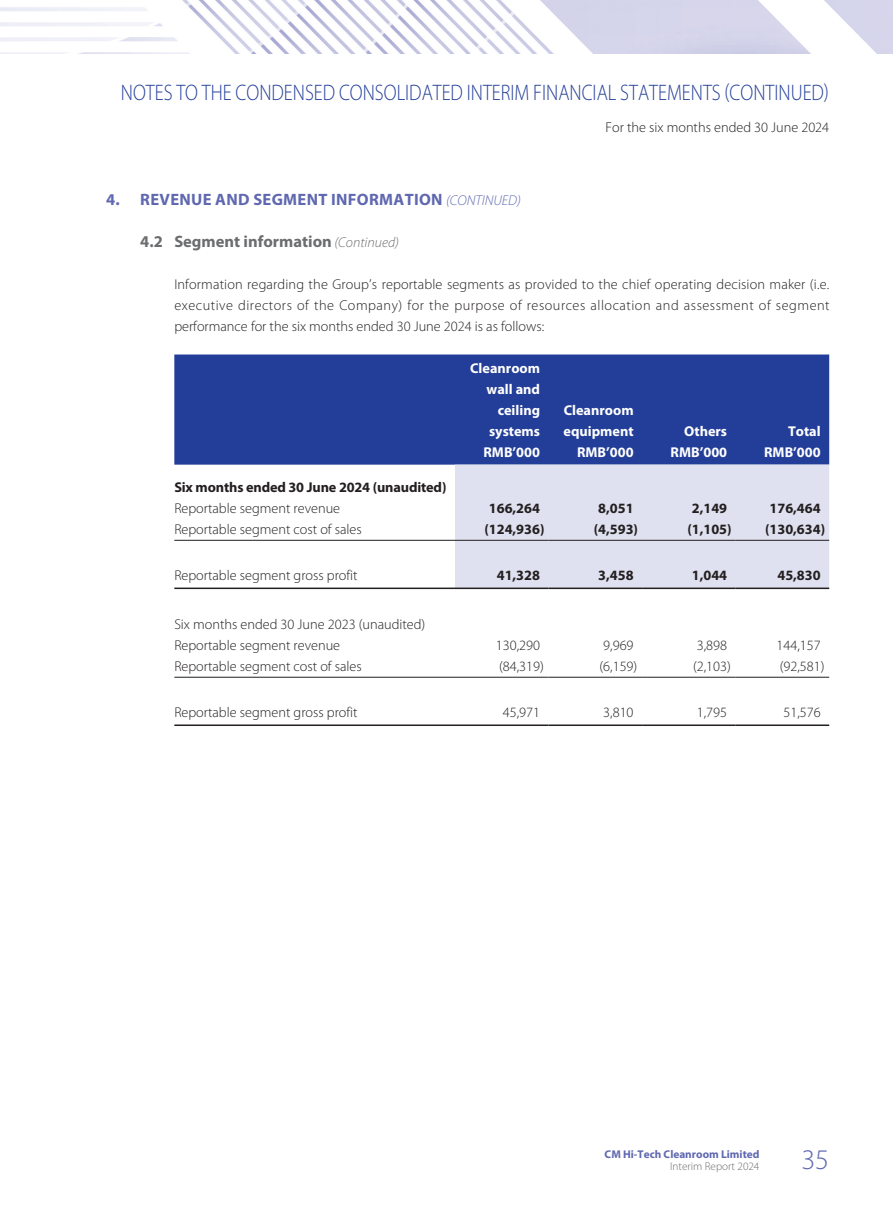
<style>
.page{position:relative;width:893px;height:1212px;background:#fff}
.page>*{position:absolute;margin:0;border:0;box-sizing:border-box;transform-origin:0 0}
.t1{font:300 28.5px "Myriad Pro";color:#5f68b0}
.t2{font:300 22.5px "Myriad Pro";color:#233e98;scale:.85 1}
._01_H1{font:700 16.5px "Myriad Pro";letter-spacing:.02em;color:#5f68b0}
._02_H2{font:700 16.5px "Myriad Pro";color:#6c6d70}
._50_Table_txt{font:300 14.25px "Myriad Pro";color:#231f20}
._00_txt{font:300 14.25px/21px "Myriad Pro";color:#231f20;text-align:justify}
._50_Table_txt-2{font:700 14.25px "Myriad Pro";color:#231f20}
._50_Table_txt-3{font:700 14.25px "Myriad Pro";color:#fff}
.t3{font:700 11.25px "Myriad Pro";color:#5f68b0}
.t4{font:300 11.25px "Myriad Pro";color:#6c6d70}
.s1{font-weight:300;font-style:italic;font-size:14.25px}
</style>
<div class="page">
<img style="left:0;top:0;width:893px;height:53px">
<div style="left:174px;top:354px;width:655px;height:111px;background:#233e98"></div>
<div style="left:455px;top:465px;width:374px;height:122px;background:#e0e1f0"></div>
<hr style="left:174px;top:540px;width:281px;height:1px;background:#231f20">
<hr style="left:455px;top:540px;width:93px;height:1px;background:#231f20">
<hr style="left:548px;top:540px;width:94px;height:1px;background:#231f20">
<hr style="left:642px;top:540px;width:94px;height:1px;background:#231f20">
<hr style="left:736px;top:540px;width:93px;height:1px;background:#231f20">
<hr style="left:174px;top:587px;width:281px;height:2px;background:#231f20">
<hr style="left:455px;top:587px;width:93px;height:2px;background:#231f20">
<hr style="left:548px;top:587px;width:94px;height:2px;background:#231f20">
<hr style="left:642px;top:587px;width:94px;height:2px;background:#231f20">
<hr style="left:736px;top:587px;width:93px;height:2px;background:#231f20">
<hr style="left:174px;top:677px;width:281px;height:1px;background:#231f20">
<hr style="left:455px;top:677px;width:93px;height:1px;background:#231f20">
<hr style="left:548px;top:677px;width:94px;height:1px;background:#231f20">
<hr style="left:642px;top:677px;width:94px;height:1px;background:#231f20">
<hr style="left:736px;top:677px;width:93px;height:1px;background:#231f20">
<hr style="left:174px;top:724px;width:281px;height:2px;background:#231f20">
<hr style="left:455px;top:724px;width:93px;height:2px;background:#231f20">
<hr style="left:548px;top:724px;width:94px;height:2px;background:#231f20">
<hr style="left:642px;top:724px;width:94px;height:2px;background:#231f20">
<hr style="left:736px;top:724px;width:93px;height:2px;background:#231f20">
<h2 class="t2" style="left:121px;top:79px;width:834px">NOTES TO THE CONDENSED CONSOLIDATED INTERIM FINANCIAL STATEMENTS (CONTINUED)</h2>
<p class="_00_txt" style="left:606px;top:117px;width:225px">For the six months ended 30 June 2024</p>
<p class="_01_H1" style="left:106px;top:189px;width:416px">4. REVENUE AND SEGMENT INFORMATION <span class="s1">(CONTINUED)</span></p>
<p class="_02_H2" style="left:140px;top:231px;width:260px">4.2 Segment information <span class="s1">(Continued)</span></p>
<p class="_00_txt" style="left:174px;top:274px;width:657px">Information regarding the Group’s reportable segments as provided to the chief operating decision maker (i.e. executive directors of the Company) for the purpose of resources allocation and assessment of segment performance for the six months ended 30 June 2024 is as follows:</p>
<p class="_50_Table_txt-3" style="left:470px;top:359px;width:71px">Cleanroom</p>
<p class="_50_Table_txt-3" style="left:487px;top:380px;width:55px">wall and</p>
<p class="_50_Table_txt-3" style="left:498px;top:401px;width:44px">ceiling</p>
<p class="_50_Table_txt-3" style="left:489px;top:422px;width:53px">systems</p>
<p class="_50_Table_txt-3" style="left:564px;top:401px;width:71px">Cleanroom</p>
<p class="_50_Table_txt-3" style="left:563px;top:422px;width:72px">equipment</p>
<p class="_50_Table_txt-3" style="left:684px;top:422px;width:44px">Others</p>
<p class="_50_Table_txt-3" style="left:788px;top:422px;width:34px">Total</p>
<p class="_50_Table_txt-3" style="left:483px;top:443px;width:58px">RMB’000</p>
<p class="_50_Table_txt-3" style="left:577px;top:443px;width:58px">RMB’000</p>
<p class="_50_Table_txt-3" style="left:671px;top:443px;width:58px">RMB’000</p>
<p class="_50_Table_txt-3" style="left:764px;top:443px;width:58px">RMB’000</p>
<p class="_50_Table_txt-2" style="left:174px;top:478px;width:274px">Six months ended 30 June 2024 (unaudited)</p>
<p class="_50_Table_txt" style="left:174px;top:499px;width:167px">Reportable segment revenue</p>
<p class="_50_Table_txt-2" style="left:489px;top:499px;width:53px">166,264</p>
<p class="_50_Table_txt-2" style="left:598px;top:499px;width:37px">8,051</p>
<p class="_50_Table_txt-2" style="left:692px;top:499px;width:37px">2,149</p>
<p class="_50_Table_txt-2" style="left:769px;top:499px;width:53px">176,464</p>
<p class="_50_Table_txt" style="left:174px;top:520px;width:189px">Reportable segment cost of sales</p>
<p class="_50_Table_txt-2" style="left:484px;top:520px;width:62px">(124,936)</p>
<p class="_50_Table_txt-2" style="left:594px;top:520px;width:46px">(4,593)</p>
<p class="_50_Table_txt-2" style="left:687px;top:520px;width:46px">(1,105)</p>
<p class="_50_Table_txt-2" style="left:765px;top:520px;width:62px">(130,634)</p>
<p class="_50_Table_txt" style="left:174px;top:567px;width:185px">Reportable segment gross profit</p>
<p class="_50_Table_txt-2" style="left:497px;top:566px;width:45px">41,328</p>
<p class="_50_Table_txt-2" style="left:598px;top:566px;width:37px">3,458</p>
<p class="_50_Table_txt-2" style="left:692px;top:566px;width:37px">1,044</p>
<p class="_50_Table_txt-2" style="left:777px;top:566px;width:45px">45,830</p>
<p class="_50_Table_txt" style="left:174px;top:615px;width:252px">Six months ended 30 June 2023 (unaudited)</p>
<p class="_50_Table_txt" style="left:174px;top:636px;width:167px">Reportable segment revenue</p>
<p class="_50_Table_txt" style="left:496px;top:636px;width:46px">130,290</p>
<p class="_50_Table_txt" style="left:603px;top:636px;width:32px">9,969</p>
<p class="_50_Table_txt" style="left:697px;top:636px;width:32px">3,898</p>
<p class="_50_Table_txt" style="left:776px;top:636px;width:46px">144,157</p>
<p class="_50_Table_txt" style="left:174px;top:657px;width:189px">Reportable segment cost of sales</p>
<p class="_50_Table_txt" style="left:499px;top:657px;width:46px">(84,319)</p>
<p class="_50_Table_txt" style="left:599px;top:657px;width:39px">(6,159)</p>
<p class="_50_Table_txt" style="left:693px;top:657px;width:39px">(2,103)</p>
<p class="_50_Table_txt" style="left:780px;top:657px;width:46px">(92,581)</p>
<p class="_50_Table_txt" style="left:174px;top:704px;width:185px">Reportable segment gross profit</p>
<p class="_50_Table_txt" style="left:503px;top:704px;width:39px">45,971</p>
<p class="_50_Table_txt" style="left:603px;top:704px;width:32px">3,810</p>
<p class="_50_Table_txt" style="left:697px;top:704px;width:32px">1,795</p>
<p class="_50_Table_txt" style="left:783px;top:704px;width:39px">51,576</p>
<p class="t3" style="left:605px;top:1147px;width:156px">CM Hi-Tech Cleanroom Limited</p>
<p class="t4" style="left:670px;top:1159px;width:91px">Interim Report 2024</p>
<h1 class="t1" style="left:801px;top:1142px;width:29px">35</h1>
</div>
